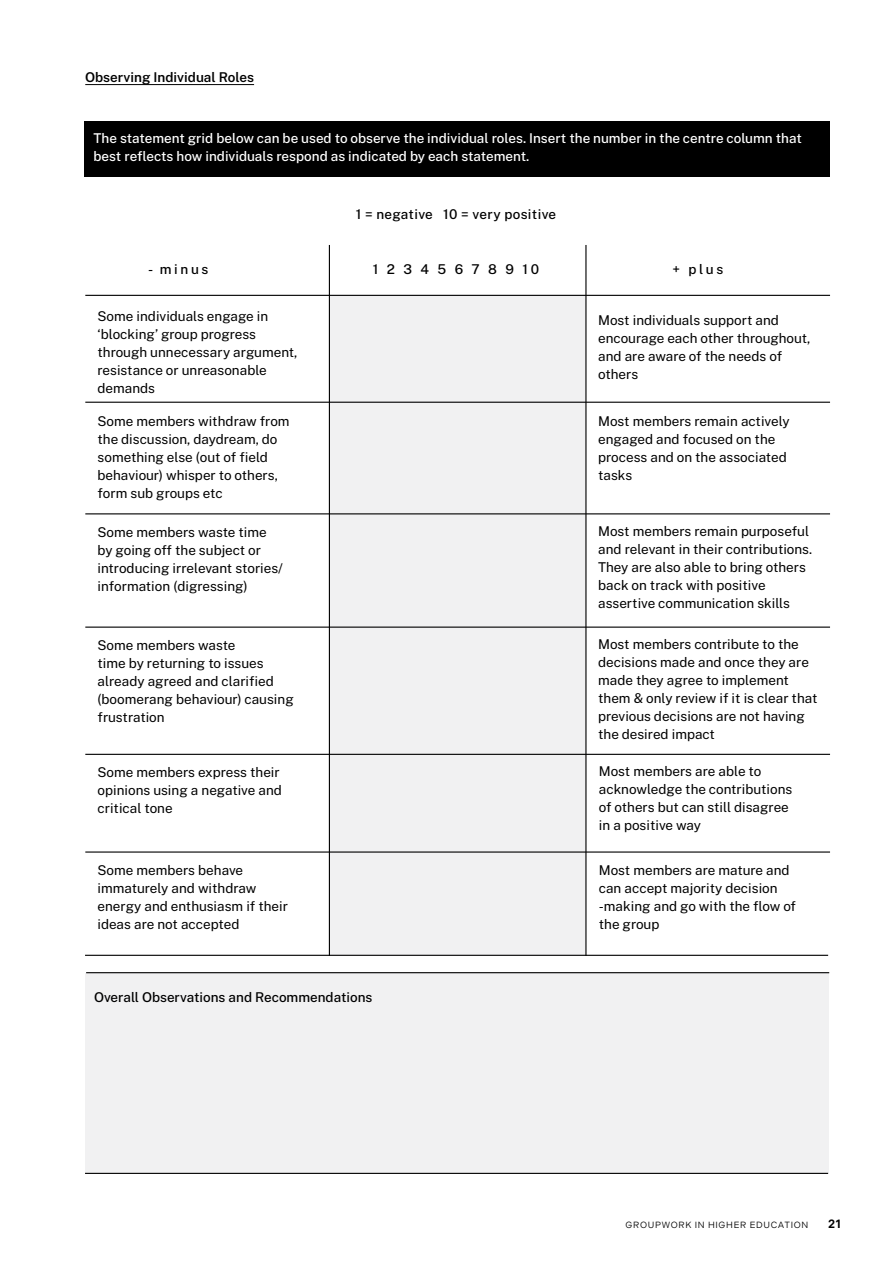
<style>
.page{position:relative;width:893px;height:1263px;background:#fff}
.page>*{position:absolute;margin:0;border:0;box-sizing:border-box;transform-origin:0 0}
.t1{font:13.5px/18px "Public Sans";color:#000}
.t2{font:500 13.5px/18px "Public Sans";color:#fff}
.t3{font:500 13.5px "Public Sans";color:#000}
.t4{font:500 13.5px "Public Sans";letter-spacing:.025em;color:#000}
.t5{font:600 13.5px "Public Sans";color:#000}
.t6{font:600 12px "Indivisible";color:#000}
.t7{font:9px "Indivisible";letter-spacing:.075em;color:#000}
</style>
<div class="page">
<div style="left:84px;top:121px;width:745px;height:56px;background:#000"></div>
<hr style="left:85px;top:84px;width:169px;height:1px;background:#000">
<div style="left:330px;top:295px;width:255px;height:660px;background:#f1f1f2"></div>
<hr style="left:329px;top:245px;width:1px;height:711px;background:#000">
<hr style="left:585px;top:245px;width:1px;height:711px;background:#000">
<hr style="left:85px;top:295px;width:745px;height:1px;background:#000">
<hr style="left:85px;top:402px;width:745px;height:1px;background:#000">
<hr style="left:85px;top:513px;width:745px;height:1px;background:#000">
<hr style="left:85px;top:626px;width:745px;height:2px;background:#000">
<hr style="left:85px;top:754px;width:745px;height:1px;background:#000">
<hr style="left:85px;top:851px;width:745px;height:2px;background:#000">
<div style="left:86px;top:973px;width:743px;height:200px;background:#f1f1f2"></div>
<hr style="left:85px;top:955px;width:743px;height:1px;background:#000">
<hr style="left:85px;top:1173px;width:743px;height:1px;background:#000">
<hr style="left:86px;top:972px;width:743px;height:1px;background:#000">
<p class="t5" style="left:85px;top:67px;width:170px">Observing Individual Roles</p>
<p class="t2" style="left:94px;top:128px;width:710px">The statement grid below can be used to observe the individual roles. Insert the number in the centre column that best reflects how individuals respond as indicated by each statement.</p>
<p class="t4" style="left:356px;top:204px;width:202px">1 = negative 10 = very positive</p>
<p class="t3" style="left:148px;top:259px;width:62px">- minus</p>
<p class="t3" style="left:373px;top:259px;width:168px">1 2 3 4 5 6 7 8 9 10</p>
<p class="t1" style="left:98px;top:306px;width:201px">Some individuals engage in ‘blocking’ group progress through unnecessary argument, resistance or unreasonable demands</p>
<p class="t1" style="left:98px;top:411px;width:194px">Some members withdraw from the discussion, daydream, do something else (out of field behaviour) whisper to others, form sub groups etc</p>
<p class="t1" style="left:98px;top:523px;width:187px">Some members waste time by going off the subject or introducing irrelevant stories/ information (digressing)</p>
<p class="t1" style="left:98px;top:635px;width:198px">Some members waste<br>time by returning to issues already agreed and clarified (boomerang behaviour) causing frustration</p>
<p class="t1" style="left:98px;top:762px;width:186px">Some members express their opinions using a negative and critical tone</p>
<p class="t1" style="left:98px;top:860px;width:192px">Some members behave immaturely and withdraw energy and enthusiasm if their ideas are not accepted</p>
<p class="t3" style="left:94px;top:987px;width:280px">Overall Observations and Recommendations</p>
<p class="t3" style="left:672px;top:259px;width:52px">+ plus</p>
<p class="t1" style="left:598px;top:310px;width:214px">Most individuals support and encourage each other throughout, and are aware of the needs of others</p>
<p class="t1" style="left:598px;top:411px;width:193px">Most members remain actively engaged and focused on the process and on the associated tasks</p>
<p class="t1" style="left:598px;top:521px;width:216px">Most members remain purposeful and relevant in their contributions.<br>They are also able to bring others back on track with positive assertive communication skills</p>
<p class="t1" style="left:598px;top:634px;width:221px">Most members contribute to the decisions made and once they are made they agree to implement them &amp; only review if it is clear that previous decisions are not having the desired impact</p>
<p class="t1" style="left:599px;top:761px;width:195px">Most members are able to acknowledge the contributions of others but can still disagree in a positive way</p>
<p class="t1" style="left:599px;top:860px;width:199px">Most members are mature and can accept majority decision -making and go with the flow of the group</p>
<p class="t7" style="left:626px;top:1219px;width:184px">GROUPWORK IN HIGHER EDUCATION</p>
<p class="t6" style="left:828px;top:1216px;width:14px">21</p>
</div>
